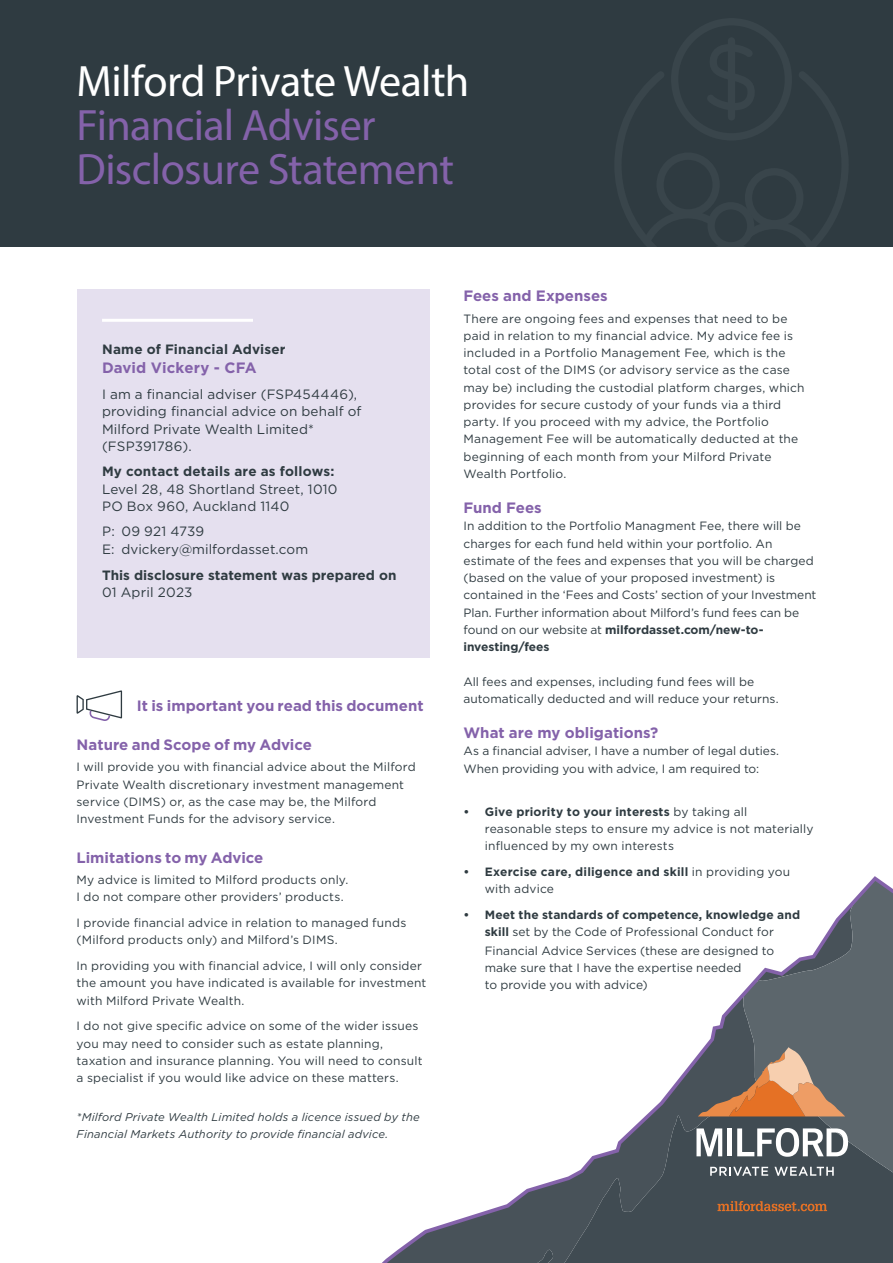
<style>
.page{position:relative;width:893px;height:1263px;background:#fff}
.page>*{position:absolute;margin:0;border:0;box-sizing:border-box;transform-origin:0 0}
.t1{font:44.1px/44.1px "Myriad Pro";letter-spacing:-.015em;color:#8462aa}
.t2{font:700 15px "Gotham";color:#8462aa}
.t3{font:13.5px/17.2px "Gotham";letter-spacing:.005em;color:#2f3b41}
.t4{font:700 13.5px/17.2px "Gotham";color:#2f3b41}
.t5{font:12px/17.2px "Gotham";letter-spacing:.01em;color:#2f3b41}
.t6{font:700 12px/17.2px "Gotham";letter-spacing:.015em;color:#2f3b41}
.t7{font:italic 11.25px/17.2px "Gotham";letter-spacing:.015em;color:#2f3b41}
.s1{color:#fff}
.s2{font-weight:700}
.s3{font-weight:400}
.s4{font-style:italic}
</style>
<div class="page">
<svg style="left:382px;top:876px;width:511px;height:387px"></svg>
<svg style="left:717px;top:1201px;width:110px;height:10px"></svg>
<svg style="left:696px;top:1128px;width:26px;height:28px"></svg>
<svg style="left:737px;top:1128px;width:111px;height:29px"></svg>
<div style="left:727px;top:1128px;width:5px;height:28px;background:#fff"></div>
<svg style="left:698px;top:1047px;width:147px;height:69px;background:#967660"></svg>
<svg style="left:710px;top:1167px;width:58px;height:9px"></svg>
<svg style="left:774px;top:1167px;width:60px;height:9px"></svg>
<div style="left:0;top:0;width:893px;height:247px;background:#2f3b41"></div>
<svg style="left:77px;top:690px;width:45px;height:31px"></svg>
<div style="left:77px;top:289px;width:352px;height:368px;background:#e5e0ef"></div>
<hr style="left:104px;top:319px;width:147px;height:3px;background:#fff">
<p class="t1" style="left:77px;top:58px;width:394px"><span class="s1">Milford Private Wealth<br></span>Financial Adviser<br>Disclosure Statement</p>
<p class="t4" style="left:102px;top:340px;width:185px">Name of Financial Adviser</p>
<p class="t2" style="left:102px;top:358px;width:156px">David Vickery - CFA</p>
<p class="t3" style="left:102px;top:385px;width:261px">I am a financial adviser (FSP454446), providing financial advice on behalf of<br>Milford Private Wealth Limited* (FSP391786).</p>
<p class="t3" style="left:102px;top:462px;width:237px"><span class="s2">My contact details are as follows:<br></span>Level 28, 48 Shortland Street, 1010<br>PO Box 960, Auckland 1140</p>
<p class="t3" style="left:102px;top:523px;width:208px">P: 09 921 4739<br>E: dvickery@milfordasset.com</p>
<p class="t4" style="left:102px;top:566px;width:296px">This disclosure statement was prepared on<br><span class="s3">01 April 2023</span></p>
<p class="t2" style="left:137px;top:695px;width:288px">It is important you read this document</p>
<p class="t2" style="left:77px;top:735px;width:237px">Nature and Scope of my Advice</p>
<p class="t5" style="left:77px;top:758px;width:341px">I will provide you with financial advice about the Milford Private Wealth discretionary investment management service (DIMS) or, as the case may be, the Milford Investment Funds for the advisory service.</p>
<p class="t2" style="left:77px;top:847px;width:188px">Limitations to my Advice</p>
<p class="t5" style="left:77px;top:871px;width:274px">My advice is limited to Milford products only.<br>I do not compare other providers’ products.</p>
<p class="t5" style="left:77px;top:914px;width:331px">I provide financial advice in relation to managed funds (Milford products only) and Milford’s DIMS.</p>
<p class="t5" style="left:77px;top:957px;width:351px">In providing you with financial advice, I will only consider the amount you have indicated is available for investment with Milford Private Wealth.</p>
<p class="t5" style="left:77px;top:1017px;width:347px">I do not give specific advice on some of the wider issues you may need to consider such as estate planning, taxation and insurance planning. You will need to consult a specialist if you would like advice on these matters.</p>
<p class="t7" style="left:77px;top:1108px;width:345px">*Milford Private Wealth Limited holds a licence issued by the<br>Financial Markets Authority to provide financial advice.</p>
<p class="t2" style="left:463px;top:286px;width:146px">Fees and Expenses</p>
<p class="t5" style="left:463px;top:310px;width:343px">There are ongoing fees and expenses that need to be paid in relation to my financial advice. My advice fee is included in a Portfolio Management Fee<span class="s4">,</span> which is the total cost of the DIMS (or advisory service as the case may be) including the custodial platform charges, which provides for secure custody of your funds via a third party. If you proceed with my advice, the Portfolio Management Fee will be automatically deducted at the beginning of each month from your Milford Private Wealth Portfolio.</p>
<p class="t2" style="left:463px;top:498px;width:80px">Fund Fees</p>
<p class="t5" style="left:463px;top:517px;width:354px">In addition to the Portfolio Managment Fee, there will be charges for each fund held within your portfolio. An estimate of the fees and expenses that you will be charged (based on the value of your proposed investment) is contained in the ‘Fees and Costs’ section of your Investment Plan. Further information about Milford’s fund fees can be found on our website at <span class="s2">milfordasset.com/new-to&shy;investing/fees</span></p>
<p class="t5" style="left:463px;top:673px;width:317px">All fees and expenses, including fund fees will be automatically deducted and will reduce your returns.</p>
<p class="t2" style="left:463px;top:723px;width:196px">What are my obligations?</p>
<p class="t5" style="left:463px;top:742px;width:317px">As a financial adviser, I have a number of legal duties.<br>When providing you with advice, I am required to:</p>
<p class="t5" style="left:485px;top:802px;width:330px;text-indent:-21px"><span class="s2">• Give priority to your interests</span> by taking all reasonable steps to ensure my advice is not materially influenced by my own interests</p>
<p class="t6" style="left:485px;top:863px;width:307px;text-indent:-21px">• Exercise care, diligence and skill <span class="s3">in providing you with advice</span></p>
<p class="t6" style="left:463px;top:906px;width:338px;text-align:center">• Meet the standards of competence, knowledge and skill <span class="s3">set by the Code of Professional Conduct for</span></p>
<p class="t5" style="left:485px;top:941px;width:291px">Financial Advice Services (these are designed to make sure that I have the expertise needed<br>to provide you with advice)</p>
</div>
